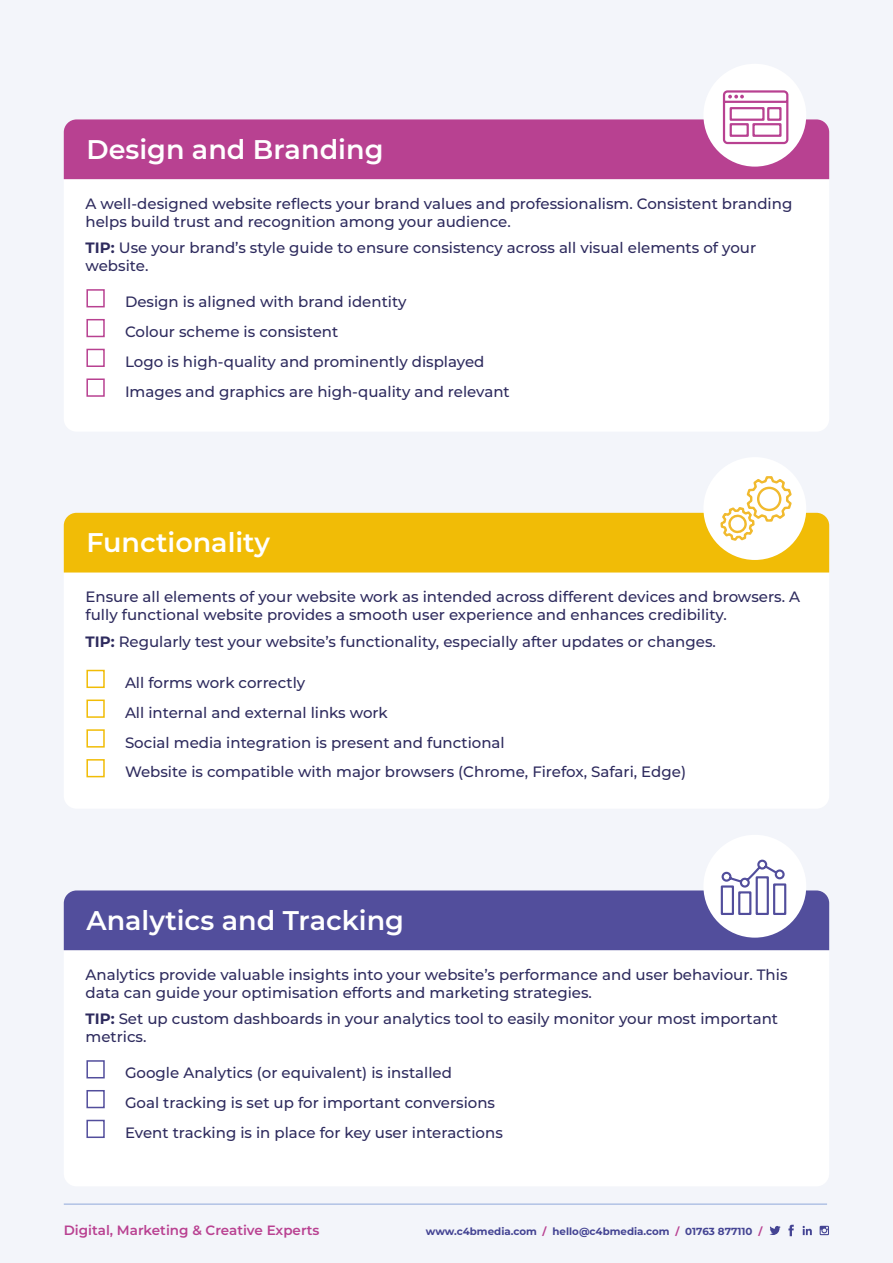
<style>
.page{position:relative;width:893px;height:1263px;background:#f3f5fa}
.page>*{position:absolute;margin:0;border:0;box-sizing:border-box;transform-origin:0 0}
.t1{font:600 27px "Montserrat";color:#fff}
.t2{font:500 15px/29.7px "Montserrat";color:#2e2b5e}
.t3{font:600 13.5px "Montserrat";color:#b94191}
.t4{font:700 10.2px "Montserrat";color:#444493}
.s1{font-weight:700}
.s2{color:#b94191}
</style>
<div class="page">
<svg style="left:788px;top:1225px;width:6px;height:11px"></svg>
<svg style="left:803px;top:1226px;width:9px;height:9px"></svg>
<svg style="left:769px;top:1226px;width:12px;height:9px"></svg>
<svg style="left:820px;top:1226px;width:9px;height:9px"></svg>
<hr style="left:64px;top:1203px;width:763px;height:2px;background:#b1c2e5">
<div style="left:64px;top:149px;width:765px;height:283px;background:#fff;border-radius:13px"></div>
<div style="left:64px;top:119px;width:765px;height:60px;background:#b84191"></div>
<div style="left:703px;top:64px;width:103px;height:103px;background:#fff;border-radius:50%"></div>
<div style="left:86px;top:289px;width:19px;height:18px;background:#fff;border:2px solid #b84191"></div>
<div style="left:86px;top:319px;width:19px;height:18px;background:#fff;border:2px solid #b84191"></div>
<div style="left:86px;top:349px;width:19px;height:18px;background:#fff;border:2px solid #b84191"></div>
<div style="left:86px;top:378px;width:19px;height:19px;background:#fff;border:2px solid #b84191"></div>
<div style="left:64px;top:543px;width:765px;height:266px;background:#fff;border-radius:13px"></div>
<div style="left:64px;top:513px;width:765px;height:59px;background:#f1bc06"></div>
<div style="left:703px;top:457px;width:103px;height:103px;background:#fff;border-radius:50%"></div>
<div style="left:86px;top:670px;width:19px;height:18px;background:#fff;border:2px solid #f1bc06"></div>
<div style="left:86px;top:699px;width:19px;height:19px;background:#fff;border:2px solid #f1bc06"></div>
<div style="left:86px;top:729px;width:19px;height:18px;background:#fff;border:2px solid #f1bc06"></div>
<div style="left:86px;top:759px;width:19px;height:18px;background:#fff;border:2px solid #f1bc06"></div>
<div style="left:64px;top:920px;width:765px;height:266px;background:#fff;border-radius:13px"></div>
<div style="left:64px;top:890px;width:765px;height:60px;background:#524e9c"></div>
<div style="left:703px;top:835px;width:103px;height:103px;background:#fff;border-radius:50%"></div>
<div style="left:86px;top:1060px;width:19px;height:18px;background:#fff;border:2px solid #524e9c"></div>
<div style="left:86px;top:1090px;width:19px;height:18px;background:#fff;border:2px solid #524e9c"></div>
<div style="left:86px;top:1120px;width:19px;height:18px;background:#fff;border:2px solid #524e9c"></div>
<svg style="left:722px;top:90px;width:67px;height:55px"></svg>
<svg style="left:720px;top:859px;width:67px;height:56px"></svg>
<svg style="left:720px;top:476px;width:72px;height:65px"></svg>
<h1 class="t1" style="left:86px;top:130px;width:298px">Design and Branding</h1>
<p class="t2" style="left:86px;top:194px;width:708px;line-height:18px">A well-designed website reflects your brand values and professionalism. Consistent branding helps build trust and recognition among your audience.</p>
<p class="t2" style="left:86px;top:238px;width:672px;line-height:18px"><span class="s1">TIP:</span> Use your brand’s style guide to ensure consistency across all visual elements of your website.</p>
<p class="t2" style="left:125px;top:287px;width:386px">Design is aligned with brand identity<br>Colour scheme is consistent<br>Logo is high-quality and prominently displayed Images and graphics are high-quality and relevant</p>
<h1 class="t1" style="left:86px;top:524px;width:185px">Functionality</h1>
<p class="t2" style="left:86px;top:587px;width:716px;line-height:18px">Ensure all elements of your website work as intended across different devices and browsers. A fully functional website provides a smooth user experience and enhances credibility.</p>
<p class="t2" style="left:86px;top:626px;width:632px"><span class="s1">TIP:</span> Regularly test your website’s functionality, especially after updates or changes.</p>
<p class="t2" style="left:125px;top:667px;width:563px">All forms work correctly<br>All internal and external links work<br>Social media integration is present and functional<br>Website is compatible with major browsers (Chrome, Firefox, Safari, Edge)</p>
<h1 class="t1" style="left:86px;top:901px;width:319px">Analytics and Tracking</h1>
<p class="t2" style="left:86px;top:965px;width:703px;line-height:18px">Analytics provide valuable insights into your website’s performance and user behaviour. This data can guide your optimisation efforts and marketing strategies.</p>
<p class="t2" style="left:86px;top:1009px;width:694px;line-height:18px"><span class="s1">TIP:</span> Set up custom dashboards in your analytics tool to easily monitor your most important metrics.</p>
<p class="t2" style="left:125px;top:1058px;width:379px">Google Analytics (or equivalent) is installed<br>Goal tracking is set up for important conversions<br>Event tracking is in place for key user interactions</p>
<p class="t3" style="left:64px;top:1221px;width:257px">Digital, Marketing &amp; Creative Experts</p>
<p class="t4" style="left:426px;top:1224px;width:338px">www.c4bmedia.com <span class="s2">/</span> hello@c4bmedia.com <span class="s2">/</span> 01763 877110 <span class="s2">/</span></p>
</div>
